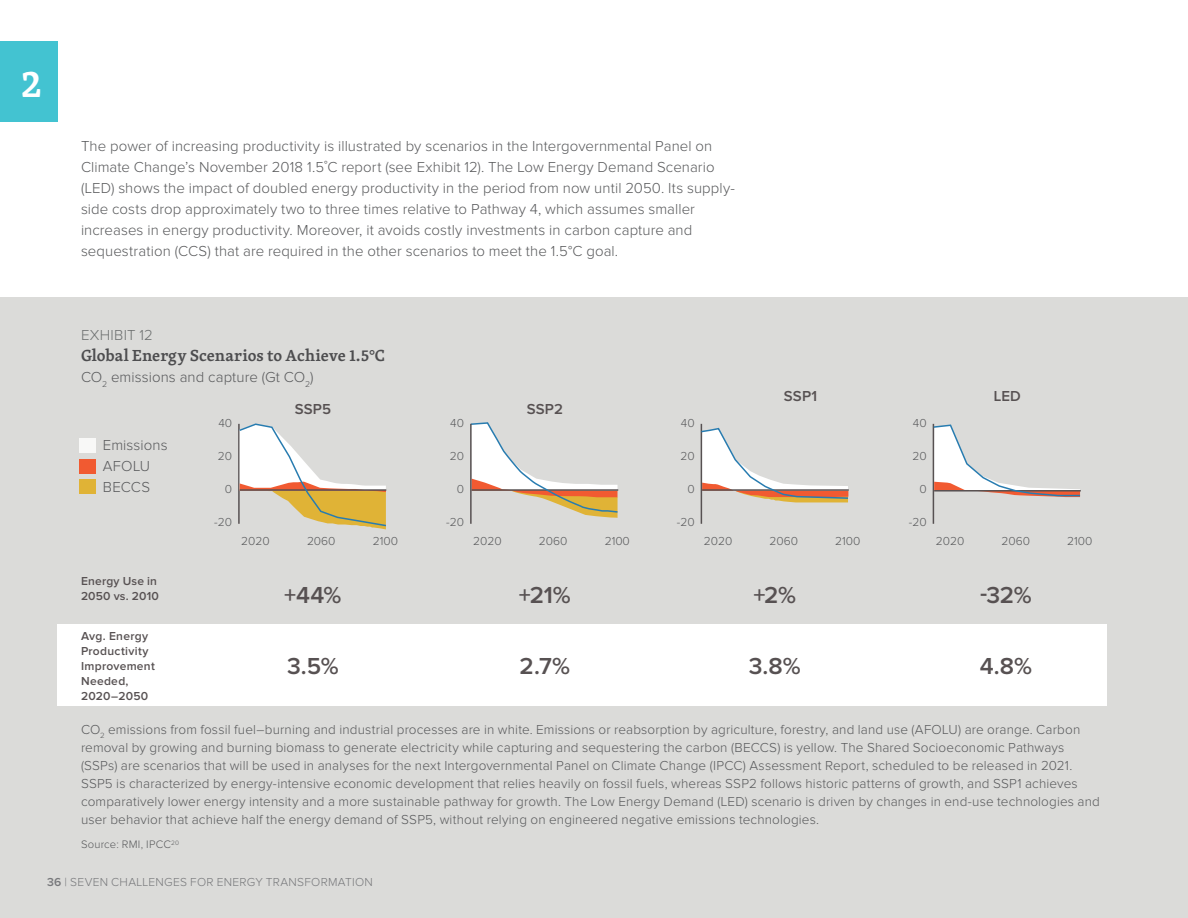
<style>
.page{position:relative;width:1188px;height:918px;background:#fff}
.page>*{position:absolute;margin:0;border:0;box-sizing:border-box;transform-origin:0 0}
.t1{font:600 39px "Skolar Latin";color:#fff}
.t2{font:600 24px "Proxima Nova";color:#575152}
.t3{font:600 16.5px "Skolar Latin";color:#4d4d4f}
.t4{font:300 15px/21px "Proxima Nova";letter-spacing:.005em;color:#58595b}
.t5{font:600 15px "Proxima Nova";letter-spacing:.01em;color:#575152}
.t6{font:300 15px "Proxima Nova";letter-spacing:.02em;color:#6b6e6e}
.t7{font:300 13.5px/18px "Proxima Nova";letter-spacing:.01em;color:#58595b}
.t8{font:300 12px "Proxima Nova";color:#58595b}
.t9{font:600 12px/15px "Proxima Nova";letter-spacing:.025em;color:#575152}
.t10{font:300 12px "Proxima Nova";letter-spacing:.025em;color:#77787b}
.t11{font:300 11.25px "Proxima Nova";letter-spacing:.02em;color:#58595b}
.s1{font-weight:600}
</style>
<div class="page">
<div style="left:0;top:297px;width:1188px;height:621px;background:#dbdbd9"></div>
<div style="left:57px;top:624px;width:1050px;height:82px;background:#fff"></div>
<svg style="left:238px;top:423px;width:149px;height:106px"></svg>
<svg style="left:470px;top:422px;width:149px;height:96px"></svg>
<hr style="left:470px;top:424px;width:2px;height:100px;background:#575152">
<hr style="left:701px;top:424px;width:1px;height:100px;background:#575152">
<svg style="left:700px;top:427px;width:149px;height:75px"></svg>
<hr style="left:933px;top:424px;width:1px;height:100px;background:#575152">
<svg style="left:932px;top:424px;width:149px;height:73px"></svg>
<div style="left:80px;top:438px;width:16px;height:15px;background:#f8f8f7"></div>
<div style="left:80px;top:479px;width:16px;height:15px;background:#e0b336"></div>
<div style="left:80px;top:459px;width:16px;height:14px;background:#f15a31"></div>
<div style="left:0;top:41px;width:57px;height:81px;background:#43c3d1"></div>
<h1 class="t1" style="left:22px;top:54px;width:22px">2</h1>
<p class="t4" style="left:81px;top:136px;width:655px">The power of increasing productivity is illustrated by scenarios in the Intergovernmental Panel on Climate Change’s November 2018 1.5˚C report (see Exhibit 12). The Low Energy Demand Scenario (LED) shows the impact of doubled energy productivity in the period from now until 2050. Its supply&shy;side costs drop approximately two to three times relative to Pathway 4, which assumes smaller increases in energy productivity. Moreover, it avoids costly investments in carbon capture and sequestration (CCS) that are required in the other scenarios to meet the 1.5°C goal.</p>
<p class="t6" style="left:81px;top:328px;width:73px">EXHIBIT 12</p>
<p class="t3" style="left:81px;top:342px;width:305px">Global Energy Scenarios to Achieve 1.5°C</p>
<p class="t4" style="left:81px;top:367px;width:234px">CO<sub>2</sub> emissions and capture (Gt CO<sub>2</sub>)</p>
<p class="t4" style="left:103px;top:435px;width:66px">Emissions<br>AFOLU<br>BECCS</p>
<p class="t9" style="left:81px;top:574px;width:80px">Energy Use in<br>2050 vs. 2010</p>
<p class="t9" style="left:81px;top:629px;width:75px">Avg. Energy<br>Productivity<br>Improvement<br>Needed,<br>2020–2050</p>
<p class="t8" style="left:218px;top:417px;width:15px">40</p>
<p class="t8" style="left:218px;top:450px;width:16px">20</p>
<p class="t8" style="left:225px;top:483px;width:9px">0</p>
<p class="t8" style="left:214px;top:516px;width:19px">-20</p>
<p class="t5" style="left:295px;top:402px;width:38px">SSP5</p>
<p class="t8" style="left:241px;top:535px;width:30px">2020</p>
<p class="t8" style="left:307px;top:535px;width:30px">2060</p>
<p class="t8" style="left:373px;top:535px;width:27px">2100</p>
<h2 class="t2" style="left:284px;top:584px;width:59px">+44%</h2>
<h2 class="t2" style="left:287px;top:655px;width:53px">3.5%</h2>
<p class="t8" style="left:450px;top:417px;width:15px">40</p>
<p class="t8" style="left:450px;top:450px;width:16px">20</p>
<p class="t8" style="left:457px;top:483px;width:9px">0</p>
<p class="t8" style="left:446px;top:516px;width:19px">-20</p>
<p class="t5" style="left:527px;top:402px;width:38px">SSP2</p>
<p class="t8" style="left:473px;top:535px;width:30px">2020</p>
<p class="t8" style="left:539px;top:535px;width:30px">2060</p>
<p class="t8" style="left:605px;top:535px;width:27px">2100</p>
<h2 class="t2" style="left:519px;top:584px;width:54px">+21%</h2>
<h2 class="t2" style="left:519px;top:655px;width:52px">2.7%</h2>
<p class="t8" style="left:681px;top:417px;width:15px">40</p>
<p class="t8" style="left:680px;top:450px;width:16px">20</p>
<p class="t8" style="left:687px;top:483px;width:9px">0</p>
<p class="t8" style="left:677px;top:516px;width:19px">-20</p>
<p class="t5" style="left:784px;top:389px;width:35px">SSP1</p>
<p class="t8" style="left:704px;top:535px;width:30px">2020</p>
<p class="t8" style="left:769px;top:535px;width:30px">2060</p>
<p class="t8" style="left:835px;top:535px;width:27px">2100</p>
<h2 class="t2" style="left:753px;top:584px;width:44px">+2%</h2>
<h2 class="t2" style="left:749px;top:655px;width:54px">3.8%</h2>
<p class="t8" style="left:913px;top:417px;width:15px">40</p>
<p class="t8" style="left:912px;top:450px;width:16px">20</p>
<p class="t8" style="left:919px;top:483px;width:9px">0</p>
<p class="t8" style="left:909px;top:516px;width:19px">-20</p>
<p class="t5" style="left:994px;top:389px;width:29px">LED</p>
<p class="t8" style="left:936px;top:535px;width:30px">2020</p>
<p class="t8" style="left:1001px;top:535px;width:30px">2060</p>
<p class="t8" style="left:1067px;top:535px;width:27px">2100</p>
<h2 class="t2" style="left:980px;top:584px;width:53px">-32%</h2>
<h2 class="t2" style="left:980px;top:655px;width:54px">4.8%</h2>
<p class="t7" style="left:81px;top:721px;width:1020px">CO<sub>2</sub> emissions from fossil fuel–burning and industrial processes are in white. Emissions or reabsorption by agriculture, forestry, and land use (AFOLU) are orange. Carbon removal by growing and burning biomass to generate electricity while capturing and sequestering the carbon (BECCS) is yellow. The Shared Socioeconomic Pathways (SSPs) are scenarios that will be used in analyses for the next Intergovernmental Panel on Climate Change (IPCC) Assessment Report, scheduled to be released in 2021.<br>SSP5 is characterized by energy-intensive economic development that relies heavily on fossil fuels, whereas SSP2 follows historic patterns of growth, and SSP1 achieves comparatively lower energy intensity and a more sustainable pathway for growth. The Low Energy Demand (LED) scenario is driven by changes in end-use technologies and user behavior that achieve half the energy demand of SSP5, without relying on engineered negative emissions technologies.</p>
<p class="t11" style="left:81px;top:840px;width:100px">Source: RMI, IPCC<sup>20</sup></p>
<p class="t10" style="left:47px;top:876px;width:327px"><span class="s1">36</span> | SEVEN CHALLENGES FOR ENERGY TRANSFORMATION</p>
</div>
